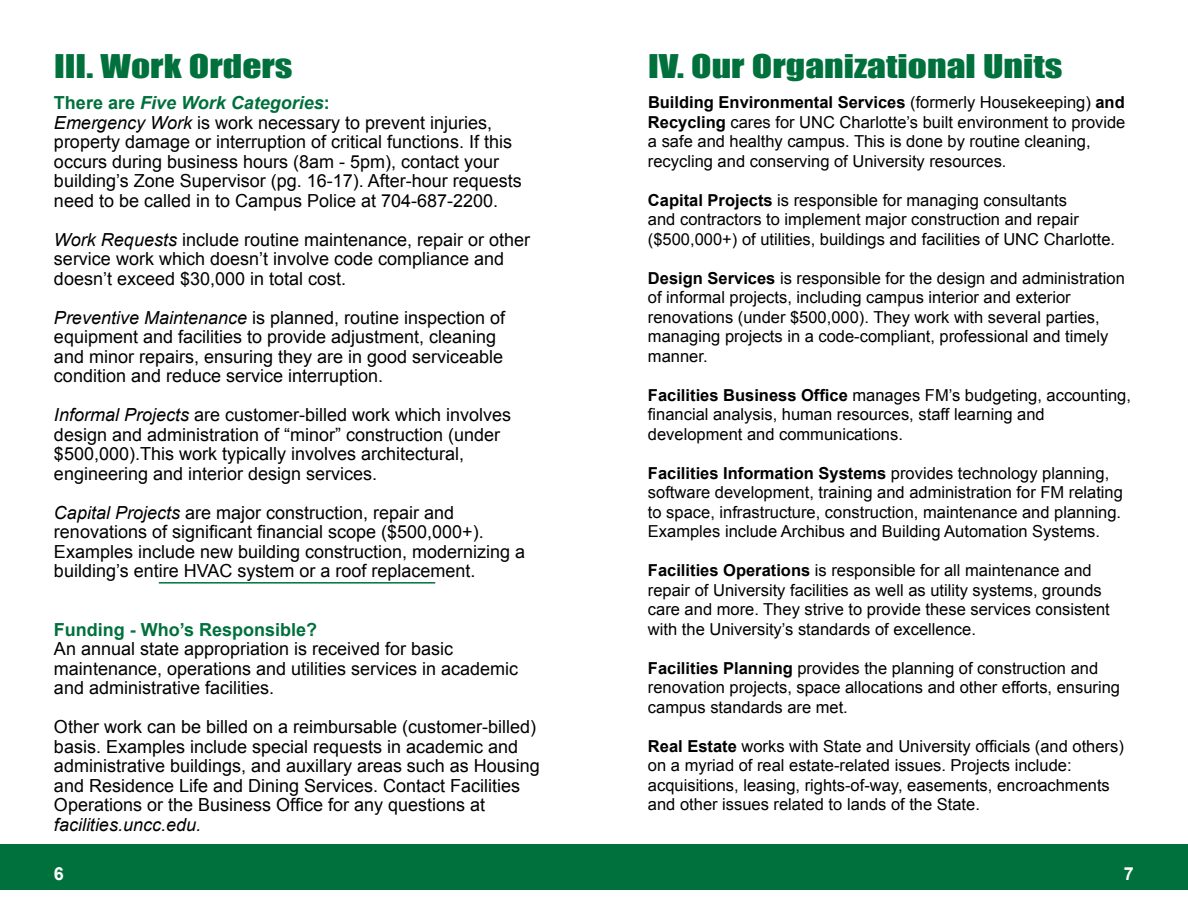
<style>
.page{position:relative;width:1188px;height:918px;background:#fff}
.page>*{position:absolute;margin:0;border:0;box-sizing:border-box;transform-origin:0 0}
.t1{font:30px "Impact";color:#00713d;scale:1.25 1}
.t2{font:18px/19.5px "Arial";color:#000}
.t3{font:700 18px "Arial";color:#00703c}
.t4{font:italic 18px "Arial";color:#000}
.t5{font:700 18px "Arial";color:#fff}
.t6{font:16.5px/19.5px "Arial";color:#000}
.s1{font-weight:700;color:#00703c}
.s2{font-weight:700;font-style:italic;color:#00703c}
.s3{font-style:italic}
.s4{font-weight:700}
</style>
<div class="page">
<div style="left:594px;top:844px;width:594px;height:46px;background:#00713d"></div>
<div style="left:0;top:844px;width:594px;height:46px;background:#00713d"></div>
<hr style="left:159px;top:582px;width:276px;height:2px;background:#00713d">
<h1 class="t1" style="left:54px;top:43px;width:192px">III. Work Orders</h1>
<p class="t2" style="left:54px;top:94px;width:469px"><span class="s1">There are</span> <span class="s2">Five Work Categories</span><span class="s1">:<br></span><span class="s3">Emergency Work</span> is work necessary to prevent injuries, property damage or interruption of critical functions. If this occurs during business hours (8am - 5pm), contact your building’s Zone Supervisor (pg. 16-17). After-hour requests need to be called in to Campus Police at 704-687-2200.</p>
<p class="t2" style="left:54px;top:230px;width:478px"><span class="s3">Work Requests</span> include routine maintenance, repair or other service work which doesn’t involve code compliance and doesn’t exceed $30,000 in total cost.</p>
<p class="t2" style="left:54px;top:308px;width:453px"><span class="s3">Preventive Maintenance</span> is planned, routine inspection of equipment and facilities to provide adjustment, cleaning and minor repairs, ensuring they are in good serviceable condition and reduce service interruption.</p>
<p class="t2" style="left:54px;top:405px;width:459px"><span class="s3">Informal Projects</span> are customer-billed work which involves design and administration of “minor” construction (under $500,000).This work typically involves architectural, engineering and interior design services.</p>
<p class="t2" style="left:54px;top:503px;width:473px"><span class="s3">Capital Projects</span> are major construction, repair and renovations of significant financial scope ($500,000+).<br>Examples include new building construction, modernizing a building’s entire HVAC system or a roof replacement.</p>
<p class="t3" style="left:54px;top:617px;width:265px">Funding - Who’s Responsible?</p>
<p class="t2" style="left:54px;top:639px;width:466px">An annual state appropriation is received for basic maintenance, operations and utilities services in academic and administrative facilities.</p>
<p class="t2" style="left:54px;top:717px;width:487px">Other work can be billed on a reimbursable (customer-billed) basis. Examples include special requests in academic and administrative buildings, and auxillary areas such as Housing and Residence Life and Dining Services. Contact Facilities Operations or the Business Office for any questions at</p>
<p class="t4" style="left:54px;top:813px;width:149px">facilities.uncc.edu.</p>
<h1 class="t1" style="left:648px;top:43px;width:333px">IV. Our Organizational Units</h1>
<p class="t6" style="left:648px;top:93px;width:479px"><span class="s4">Building Environmental Services</span> (formerly Housekeeping) <span class="s4">and Recycling</span> cares for UNC Charlotte’s built environment to provide a safe and healthy campus. This is done by routine cleaning, recycling and conserving of University resources.</p>
<p class="t6" style="left:648px;top:191px;width:469px"><span class="s4">Capital Projects</span> is responsible for managing consultants<br>and contractors to implement major construction and repair ($500,000+) of utilities, buildings and facilities of UNC Charlotte.</p>
<p class="t6" style="left:648px;top:269px;width:478px"><span class="s4">Design Services</span> is responsible for the design and administration of informal projects, including campus interior and exterior renovations (under $500,000). They work with several parties, managing projects in a code-compliant, professional and timely manner.</p>
<p class="t6" style="left:648px;top:386px;width:485px"><span class="s4">Facilities Business Office</span> manages FM’s budgeting, accounting, financial analysis, human resources, staff learning and development and communications.</p>
<p class="t6" style="left:648px;top:464px;width:477px"><span class="s4">Facilities Information Systems</span> provides technology planning, software development, training and administration for FM relating to space, infrastructure, construction, maintenance and planning.<br>Examples include Archibus and Building Automation Systems.</p>
<p class="t6" style="left:648px;top:561px;width:463px"><span class="s4">Facilities Operations</span> is responsible for all maintenance and repair of University facilities as well as utility systems, grounds care and more. They strive to provide these services consistent with the University’s standards of excellence.</p>
<p class="t6" style="left:648px;top:659px;width:474px"><span class="s4">Facilities Planning</span> provides the planning of construction and renovation projects, space allocations and other efforts, ensuring campus standards are met.</p>
<p class="t6" style="left:648px;top:737px;width:477px"><span class="s4">Real Estate</span> works with State and University officials (and others) on a myriad of real estate-related issues. Projects include: acquisitions, leasing, rights-of-way, easements, encroachments and other issues related to lands of the State.</p>
<p class="t5" style="left:54px;top:861px;width:12px">6</p>
<p class="t5" style="left:1124px;top:861px;width:12px">7</p>
</div>
